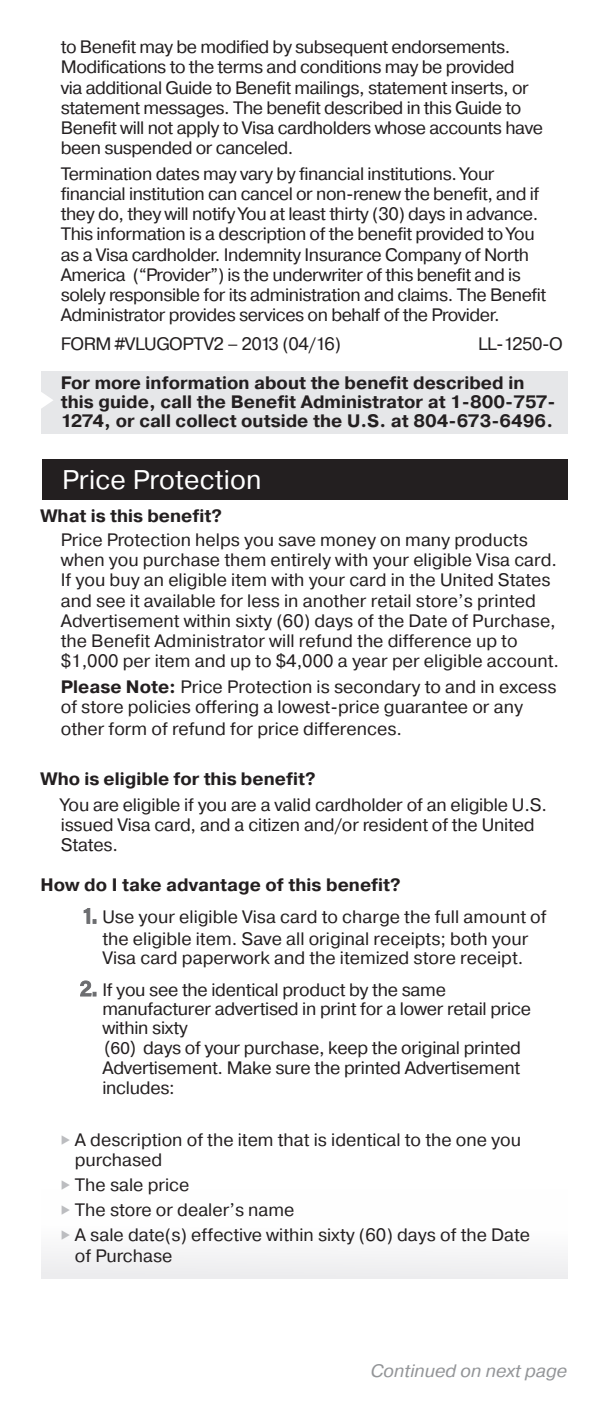
<style>
.page{position:relative;width:608px;height:1418px;background:#fff}
.page>*{position:absolute;margin:0;border:0;box-sizing:border-box;transform-origin:0 0}
.t1{font:27px "Visa";letter-spacing:.01em;color:#fff}
.BODY{font:18px/20.2px "Visa";letter-spacing:-.025em;color:#231f20}
.BODY_END_of_Section{font:18px/20.2px "Visa";color:#231f20}
.BULLETS{font:18px/20.2px "Visa";color:#231f20}
.Subhead{font:700 18px/19.1px "Visa";color:#231f20}
.SUB{font:700 18px "Visa";color:#231f20}
.SUB-2{font:18px "Visa";color:#231f20}
.BODY-2{font:italic 18px "Visa";color:#939598}
.s1{font-weight:700}
.s2{font-family:"Acumin Pro";font-weight:600;font-size:22.5px;color:#6c6d70}
.s3{font-family:"Acumin Pro"}
.s4{color:#bcbdc0}
</style>
<div class="page">
<div style="left:40px;top:371px;width:527px;height:62px;background:#e6e7e9"></div>
<svg style="left:40px;top:380px;width:13px;height:40px"></svg>
<div style="left:40px;top:1189px;width:527px;height:90px;background:linear-gradient(to right,#f8f8f9,#f9f9fa)"></div>
<div style="left:42px;top:459px;width:525px;height:40px;background:#231f20"></div>
<p class="BODY" style="left:61px;top:37px;width:483px">to Benefit may be modified by subsequent endorsements.<br>Modifications to the terms and conditions may be provided<br>via additional Guide to Benefit mailings, statement inserts, or statement messages. The benefit described in this Guide to Benefit will not apply to Visa cardholders whose accounts have been suspended or canceled.</p>
<p class="BODY" style="left:61px;top:164px;width:487px">Termination dates may vary by financial institutions. Your financial institution can cancel or non-renew the benefit, and if they do, they will notify You at least thirty (30) days in advance.<br>This information is a description of the benefit provided to You as a Visa cardholder. Indemnity Insurance Company of North America (“Provider”) is the underwriter of this benefit and is solely responsible for its administration and claims. The Benefit Administrator provides services on behalf of the Provider.</p>
<p class="BODY" style="left:61px;top:334px;width:282px">FORM #VLUGOPTV2 – 2013 (04/16)</p>
<p class="BODY" style="left:478px;top:334px;width:86px">LL-1250-O</p>
<p class="Subhead" style="left:61px;top:373px;width:496px">For more information about the benefit described in this guide, call the Benefit Administrator at 1-800-757-<br>1274, or call collect outside the U.S. at 804-673-6496.</p>
<p class="t1" style="left:62px;top:463px;width:201px">Price Protection</p>
<p class="SUB" style="left:40px;top:504px;width:183px">What is this benefit?</p>
<p class="BODY_END_of_Section" style="left:61px;top:530px;width:499px">Price Protection helps you save money on many products when you purchase them entirely with your eligible Visa card.<br>If you buy an eligible item with your card in the United States and see it available for less in another retail store’s printed Advertisement within sixty (60) days of the Date of Purchase, the Benefit Administrator will refund the difference up to $1,000 per item and up to $4,000 a year per eligible account.</p>
<p class="BODY_END_of_Section" style="left:61px;top:676px;width:497px"><span class="s1">Please Note:</span> Price Protection is secondary to and in excess of store policies offering a lowest-price guarantee or any</p>
<p class="SUB-2" style="left:61px;top:717px;width:342px">other form of refund for price differences.</p>
<p class="SUB" style="left:41px;top:767px;width:276px">Who is eligible for this benefit?</p>
<p class="BODY_END_of_Section" style="left:61px;top:795px;width:487px">You are eligible if you are a valid cardholder of an eligible U.S. issued Visa card, and a citizen and/or resident of the United<br>States.</p>
<p class="Subhead" style="left:40px;top:875px;width:361px">How do I take advantage of this benefit?</p>
<p class="BULLETS" style="left:83px;top:907px;width:465px;text-align:center"><span class="s2">1.</span> Use your eligible Visa card to charge the full amount of the eligible item. Save all original receipts; both your<br>Visa card paperwork and the itemized store receipt.</p>
<p class="BULLETS" style="left:102px;top:980px;width:430px;line-height:18.9px;text-indent:-23px"><span class="s2">2.</span> If you see the identical product by the same manufacturer advertised in print for a lower retail price within sixty</p>
<p class="BULLETS" style="left:102px;top:1038px;width:420px;text-align:justify"><span class="s3">(60)</span> days of your purchase, keep the original printed Advertisement. Make sure the printed Advertisement includes:</p>
<p class="BULLETS" style="left:75px;top:1130px;width:447px;text-indent:-14px"><span class="s4">◆</span> A description of the item that is identical to the one you purchased</p>
<p class="BULLETS" style="left:61px;top:1175px;width:130px"><span class="s4">◆</span> The sale price</p>
<p class="BULLETS" style="left:61px;top:1200px;width:235px"><span class="s4">◆</span> The store or dealer’s name</p>
<p class="BULLETS" style="left:75px;top:1225px;width:456px;text-indent:-14px"><span class="s4">◆</span> A sale date(s) effective within sixty (60) days of the Date of Purchase</p>
<p class="BODY-2" style="left:370px;top:1360px;width:198px">Continued on next page</p>
</div>
